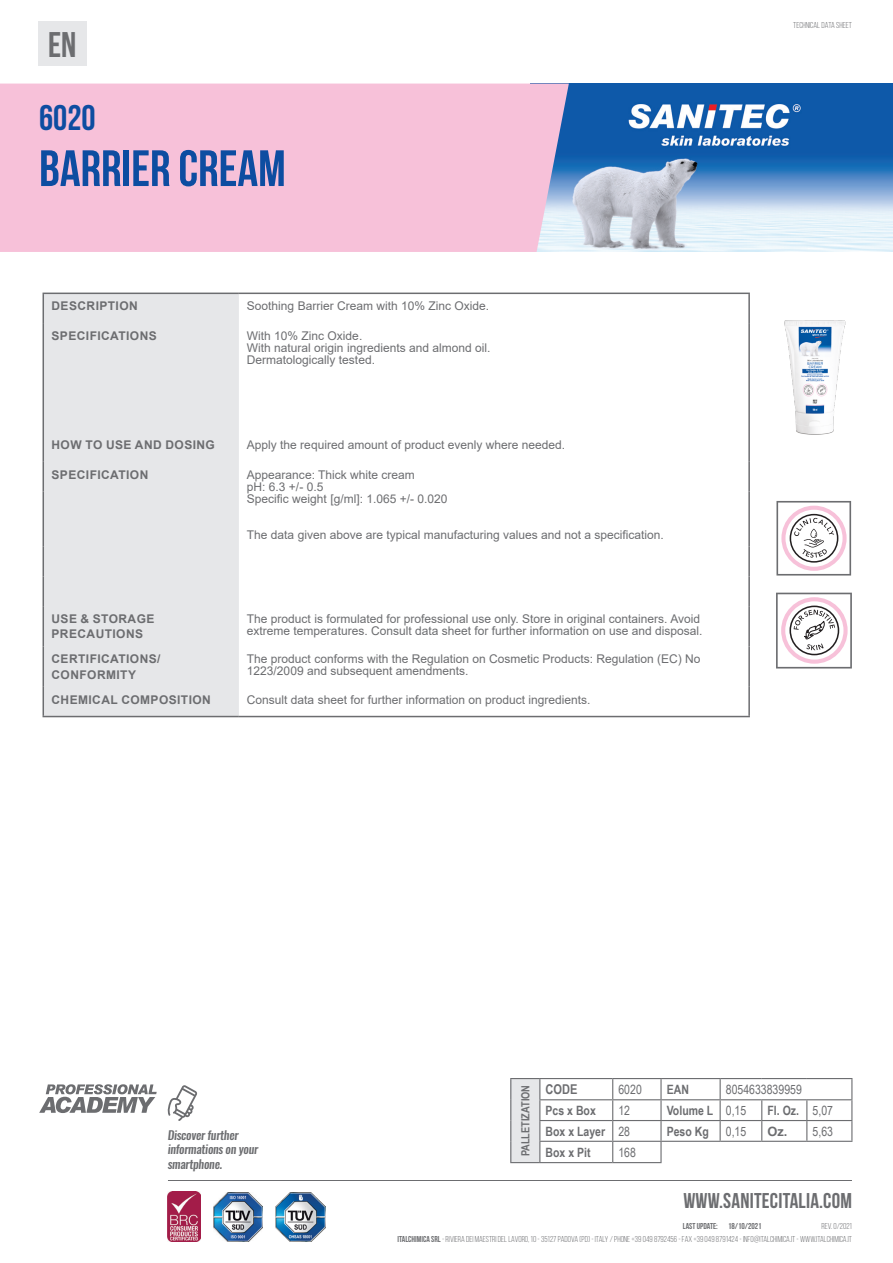
<style>
.page{position:relative;width:893px;height:1263px;background:#fff}
.page>*{position:absolute;margin:0;border:0;box-sizing:border-box;transform-origin:0 0}
._03_nome_prodotto{font:700 51px "Bebas Neue";color:#0d4da1}
._02_codice_prodotto{font:700 35.7px "Bebas Neue";color:#0d4da1}
._01_lingua{font:700 35.7px "Bebas Neue";color:#6c6d70}
.t1{font:700 21.3px "Bebas Neue";letter-spacing:.01em;color:#6c6d70}
.t2{font:700 13.5px "Arial Narrow";color:#6c6d70}
.t3{font:700 12.9px "Arial Narrow";color:#6c6d70}
._07_tabella_palletiz{font:12.9px "Arial Narrow";color:#6c6d70}
.t4{font:700 12.9px "Arial";color:#6c6d70}
._06_testo_tabella{font:12px/12px "Arial";color:#6c6d70}
._05_titoli_tabella{font:700 12px/15.5px "Arial";letter-spacing:.035em;color:#6c6d70}
.t5{font:italic 500 12px/14.4px "Oswald";letter-spacing:-.02em;color:#6c6d70}
.t6{font:700 11.25px "Arial Narrow";color:#6c6d70}
._10_del{font:8.55px "Bebas Neue";color:#6c6d70}
._08_last_update{font:700 8.55px "Bebas Neue";color:#6c6d70}
.s1{font-weight:700}
</style>
<div class="page">
<svg style="left:39px;top:1084px;width:118px;height:29px"></svg>
<hr style="left:168px;top:1180px;width:684px;height:1px;background:#6c6d70">
<svg style="left:167px;top:1085px;width:30px;height:36px"></svg>
<img style="left:276px;top:1192px;width:49px;height:50px">
<img style="left:213px;top:1192px;width:50px;height:50px">
<img style="left:168px;top:1192px;width:32px;height:50px">
<img style="left:569px;top:84px;width:324px;height:168px">
<img style="left:784px;top:320px;width:62px;height:115px">
<div style="left:0;top:84px;width:569px;height:168px;background:#f7c1d9"></div>
<svg style="left:776px;top:501px;width:75px;height:74px"></svg>
<svg style="left:776px;top:593px;width:76px;height:75px"></svg>
<div style="left:38px;top:21px;width:49px;height:45px;background:#e6e7e9"></div>
<div style="left:44px;top:294px;width:195px;height:422px;background:#e6e7e9"></div>
<hr style="left:43px;top:293px;width:196px;height:1px;background:#6c6d70">
<svg style="left:43px;top:294px;width:1px;height:29px"></svg>
<hr style="left:239px;top:293px;width:511px;height:1px;background:#6c6d70">
<hr style="left:748px;top:294px;width:2px;height:29px;background:#6c6d70">
<hr style="left:43px;top:323px;width:1px;height:109px;background:#6c6d70">
<hr style="left:748px;top:323px;width:2px;height:109px;background:#6c6d70">
<hr style="left:43px;top:432px;width:1px;height:30px;background:#6c6d70">
<hr style="left:748px;top:432px;width:2px;height:30px;background:#6c6d70">
<svg style="left:43px;top:462px;width:1px;height:29px"></svg>
<hr style="left:748px;top:462px;width:2px;height:29px;background:#6c6d70">
<hr style="left:43px;top:491px;width:1px;height:56px;background:#6c6d70">
<hr style="left:748px;top:491px;width:2px;height:56px;background:#6c6d70">
<svg style="left:43px;top:547px;width:1px;height:29px"></svg>
<hr style="left:748px;top:547px;width:2px;height:29px;background:#6c6d70">
<hr style="left:43px;top:576px;width:1px;height:30px;background:#6c6d70">
<hr style="left:748px;top:576px;width:2px;height:30px;background:#6c6d70">
<hr style="left:43px;top:606px;width:1px;height:40px;background:#6c6d70">
<hr style="left:748px;top:606px;width:2px;height:40px;background:#6c6d70">
<hr style="left:43px;top:646px;width:1px;height:41px;background:#6c6d70">
<hr style="left:748px;top:646px;width:2px;height:41px;background:#6c6d70">
<svg style="left:43px;top:687px;width:1px;height:29px"></svg>
<hr style="left:748px;top:687px;width:2px;height:29px;background:#6c6d70">
<hr style="left:43px;top:716px;width:196px;height:1px;background:#6c6d70">
<hr style="left:239px;top:716px;width:511px;height:1px;background:#6c6d70">
<div style="left:511px;top:1078px;width:29px;height:84px;background:#e6e7e9"></div>
<hr style="left:510px;top:1162px;width:30px;height:1px;background:#6c6d70">
<svg style="left:612px;top:1079px;width:1px;height:83px"></svg>
<hr style="left:660px;top:1142px;width:2px;height:20px;background:#6c6d70">
<hr style="left:660px;top:1079px;width:2px;height:20px;background:#6c6d70">
<hr style="left:660px;top:1100px;width:2px;height:20px;background:#6c6d70">
<hr style="left:660px;top:1121px;width:2px;height:20px;background:#6c6d70">
<svg style="left:720px;top:1079px;width:1px;height:62px"></svg>
<svg style="left:539px;top:1079px;width:1px;height:83px"></svg>
<svg style="left:761px;top:1100px;width:1px;height:41px"></svg>
<svg style="left:806px;top:1100px;width:1px;height:41px"></svg>
<hr style="left:510px;top:1078px;width:30px;height:1px;background:#6c6d70">
<svg style="left:510px;top:1079px;width:1px;height:83px"></svg>
<hr style="left:540px;top:1078px;width:73px;height:1px;background:#6c6d70">
<hr style="left:613px;top:1078px;width:48px;height:1px;background:#6c6d70">
<hr style="left:661px;top:1078px;width:59px;height:1px;background:#6c6d70">
<hr style="left:720px;top:1078px;width:42px;height:1px;background:#6c6d70">
<hr style="left:762px;top:1078px;width:45px;height:1px;background:#6c6d70">
<hr style="left:807px;top:1078px;width:45px;height:1px;background:#6c6d70">
<hr style="left:539px;top:1099px;width:74px;height:1px;background:#6c6d70">
<hr style="left:613px;top:1099px;width:48px;height:1px;background:#6c6d70">
<hr style="left:661px;top:1099px;width:59px;height:1px;background:#6c6d70">
<hr style="left:720px;top:1099px;width:42px;height:1px;background:#6c6d70">
<hr style="left:762px;top:1099px;width:45px;height:1px;background:#6c6d70">
<hr style="left:807px;top:1099px;width:45px;height:1px;background:#6c6d70">
<hr style="left:539px;top:1120px;width:74px;height:1px;background:#6c6d70">
<hr style="left:613px;top:1120px;width:48px;height:1px;background:#6c6d70">
<hr style="left:661px;top:1120px;width:59px;height:1px;background:#6c6d70">
<hr style="left:720px;top:1120px;width:42px;height:1px;background:#6c6d70">
<hr style="left:762px;top:1120px;width:45px;height:1px;background:#6c6d70">
<hr style="left:807px;top:1120px;width:45px;height:1px;background:#6c6d70">
<svg style="left:851px;top:1079px;width:1px;height:62px"></svg>
<hr style="left:539px;top:1141px;width:74px;height:1px;background:#6c6d70">
<hr style="left:613px;top:1141px;width:48px;height:1px;background:#6c6d70">
<hr style="left:661px;top:1141px;width:59px;height:1px;background:#6c6d70">
<hr style="left:720px;top:1141px;width:42px;height:1px;background:#6c6d70">
<hr style="left:762px;top:1141px;width:45px;height:1px;background:#6c6d70">
<hr style="left:807px;top:1141px;width:45px;height:1px;background:#6c6d70">
<hr style="left:540px;top:1162px;width:73px;height:1px;background:#6c6d70">
<hr style="left:613px;top:1162px;width:49px;height:1px;background:#6c6d70">
<p class="_01_lingua" style="left:48px;top:25px;width:30px">EN</p>
<p class="_02_codice_prodotto" style="left:39px;top:98px;width:58px">6020</p>
<p class="_03_nome_prodotto" style="left:39px;top:140px;width:248px">BARRIER CREAM</p>
<p class="_05_titoli_tabella" style="left:52px;top:298px;width:88px">DESCRIPTION</p>
<p class="_06_testo_tabella" style="left:247px;top:300px;width:244px">Soothing Barrier Cream with 10% Zinc Oxide.</p>
<p class="_05_titoli_tabella" style="left:52px;top:328px;width:107px">SPECIFICATIONS</p>
<p class="_06_testo_tabella" style="left:247px;top:330px;width:117px">With 10% Zinc Oxide.</p>
<p class="_06_testo_tabella" style="left:247px;top:342px;width:245px">With natural origin ingredients and almond oil.<br>Dermatologically tested.</p>
<p class="_05_titoli_tabella" style="left:52px;top:437px;width:165px">HOW TO USE AND DOSING</p>
<p class="_06_testo_tabella" style="left:247px;top:438px;width:320px">Apply the required amount of product evenly where needed.</p>
<p class="_05_titoli_tabella" style="left:52px;top:467px;width:98px">SPECIFICATION</p>
<p class="_06_testo_tabella" style="left:247px;top:468px;width:169px">Appearance: Thick white cream</p>
<p class="_06_testo_tabella" style="left:247px;top:480px;width:78px">pH: 6.3 +/- 0.5</p>
<p class="_06_testo_tabella" style="left:247px;top:492px;width:202px">Specific weight [g/ml]: 1.065 +/- 0.020</p>
<p class="_06_testo_tabella" style="left:247px;top:528px;width:418px">The data given above are typical manufacturing values and not a specification.</p>
<p class="_05_titoli_tabella" style="left:52px;top:611px;width:104px">USE &amp; STORAGE<br>PRECAUTIONS</p>
<p class="_06_testo_tabella" style="left:247px;top:613px;width:457px">The product is formulated for professional use only. Store in original containers. Avoid extreme temperatures. Consult data sheet for further information on use and disposal.</p>
<p class="_05_titoli_tabella" style="left:52px;top:651px;width:110px">CERTIFICATIONS/<br>CONFORMITY</p>
<p class="_06_testo_tabella" style="left:247px;top:653px;width:455px">The product conforms with the Regulation on Cosmetic Products: Regulation (EC) No<br>1223/2009 and subsequent amendments.</p>
<p class="_05_titoli_tabella" style="left:52px;top:692px;width:161px">CHEMICAL COMPOSITION</p>
<p class="_06_testo_tabella" style="left:247px;top:693px;width:345px">Consult data sheet for further information on product ingredients.</p>
<p class="_10_del" style="left:793px;top:20px;width:60px">TECHNICAL DATA SHEET</p>
<p class="t5" style="left:168px;top:1128px;width:92px">Discover further informations on your smartphone.</p>
<p class="t6" style="left:517px;top:1156px;width:73px;rotate:-90deg">PALLETIZATION</p>
<p class="t2" style="left:546px;top:1079px;width:33px">CODE</p>
<p class="_07_tabella_palletiz" style="left:618px;top:1080px;width:25px">6020</p>
<p class="t3" style="left:667px;top:1079px;width:24px">EAN</p>
<p class="_07_tabella_palletiz" style="left:726px;top:1080px;width:78px">8054633839959</p>
<p class="t3" style="left:546px;top:1100px;width:52px">Pcs x Box</p>
<p class="_07_tabella_palletiz" style="left:618px;top:1101px;width:13px">12</p>
<p class="t3" style="left:667px;top:1100px;width:48px">Volume L</p>
<p class="_07_tabella_palletiz" style="left:726px;top:1101px;width:22px">0,15</p>
<p class="t3" style="left:767px;top:1100px;width:33px">Fl. Oz.</p>
<p class="_07_tabella_palletiz" style="left:813px;top:1101px;width:22px">5,07</p>
<p class="t3" style="left:546px;top:1121px;width:61px">Box x Layer</p>
<p class="_07_tabella_palletiz" style="left:618px;top:1121px;width:13px">28</p>
<p class="t3" style="left:667px;top:1121px;width:44px">Peso Kg</p>
<p class="_07_tabella_palletiz" style="left:726px;top:1121px;width:22px">0,15</p>
<p class="t4" style="left:767px;top:1122px;width:21px">Oz.</p>
<p class="_07_tabella_palletiz" style="left:813px;top:1121px;width:22px">5,63</p>
<p class="t3" style="left:546px;top:1142px;width:47px">Box x Pit</p>
<p class="_07_tabella_palletiz" style="left:618px;top:1142px;width:19px">168</p>
<p class="t1" style="left:683px;top:1189px;width:170px">WWW.SANITECITALIA.COM</p>
<p class="_10_del" style="left:398px;top:1234px;width:456px"><span class="s1">ITALCHIMICA SRL</span> - RIVIERA DEI MAESTRI DEL LAVORO, 10 - 35127 PADOVA (PD) - ITALY / PHONE +39 049 8792456 - FAX +39 049 8791424 - INFO@ITALCHIMICA.IT - WWW.ITALCHIMICA.IT</p>
<p class="_08_last_update" style="left:683px;top:1221px;width:36px">LAST UPDATE:</p>
<p class="_08_last_update" style="left:728px;top:1221px;width:35px">18/10/2021</p>
<p class="_10_del" style="left:821px;top:1221px;width:32px">REV. 0/2021</p>
</div>
